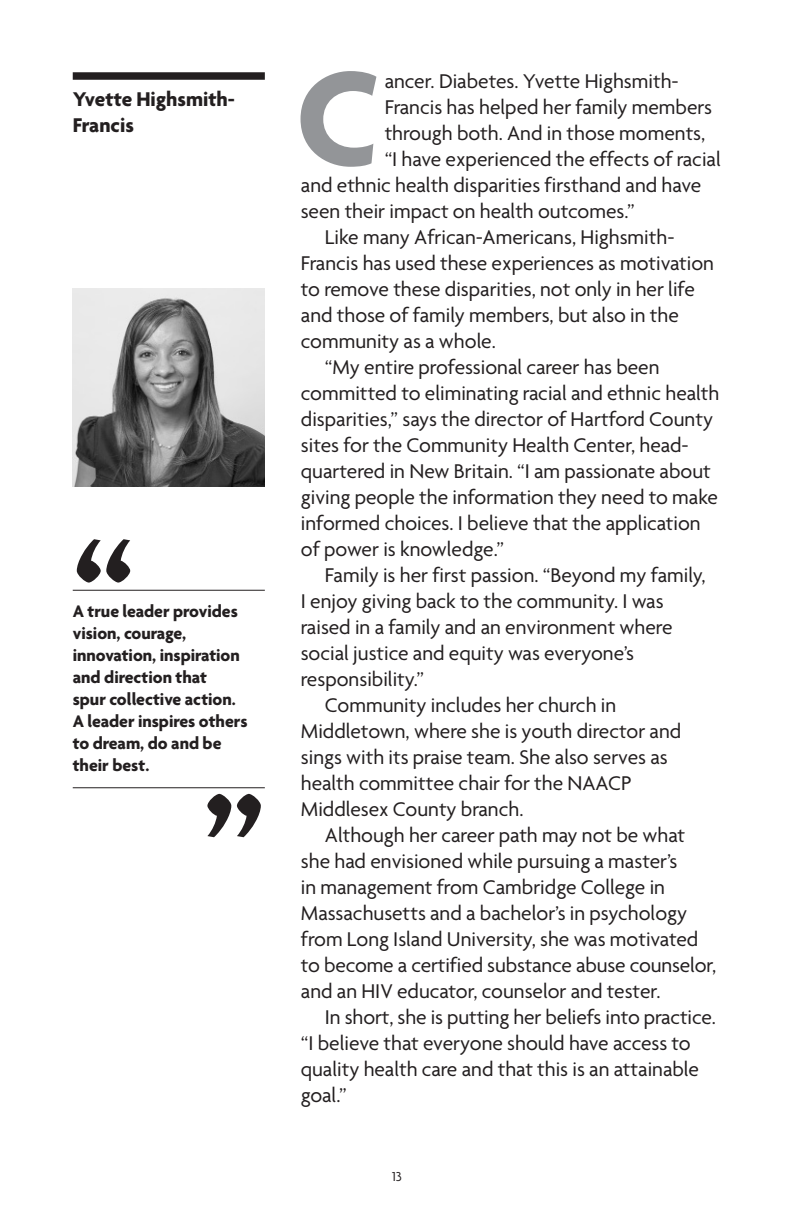
<style>
.page{position:relative;width:791px;height:1224px;background:#fff}
.page>*{position:absolute;margin:0;border:0;box-sizing:border-box;transform-origin:0 0}
.t1{font:700 145.6px "Agenda";color:#939598}
.t2{font:700 144px "Agenda";color:#231f20}
.t3{font:21.6px "Agenda";color:#231f20}
.t4{font:700 21.6px/26px "Agenda";color:#231f20}
.t5{font:700 18px/22px "Agenda";color:#231f20}
.t6{font:14px "Agenda";color:#231f20}
</style>
<div class="page">
<svg style="left:72px;top:72px;width:193px;height:717px"></svg>
<p class="t4" style="left:73px;top:87px;width:164px">Yvette Highsmith-<br>Francis</p>
<h2 class="t2" style="left:73px;top:529px;width:63px">“</h2>
<p class="t5" style="left:73px;top:601px;width:176px">A true leader provides vision, courage, innovation, inspiration and direction that<br>spur collective action.<br>A leader inspires others to dream, do and be their best.</p>
<h2 class="t2" style="left:203px;top:784px;width:63px">”</h2>
<h1 class="t1" style="left:296px;top:61px;width:87px">C</h1>
<p class="t3" style="left:384px;top:72px;width:295px">ancer. Diabetes. Yvette Highsmith-</p>
<p class="t3" style="left:384px;top:98px;width:329px">Francis has helped her family members</p>
<p class="t3" style="left:384px;top:124px;width:322px">through both. And in those moments,</p>
<p class="t3" style="left:384px;top:150px;width:337px">“I have experienced the effects of racial</p>
<p class="t3" style="left:301px;top:176px;width:402px">and ethnic health disparities firsthand and have</p>
<p class="t3" style="left:301px;top:202px;width:335px">seen their impact on health outcomes.”</p>
<p class="t3" style="left:325px;top:228px;width:351px">Like many African-Americans, Highsmith-</p>
<p class="t3" style="left:301px;top:254px;width:414px">Francis has used these experiences as motivation</p>
<p class="t3" style="left:301px;top:280px;width:395px">to remove these disparities, not only in her life</p>
<p class="t3" style="left:301px;top:306px;width:379px">and those of family members, but also in the</p>
<p class="t3" style="left:301px;top:332px;width:196px">community as a whole.</p>
<p class="t3" style="left:325px;top:358px;width:336px">“My entire professional career has been</p>
<p class="t3" style="left:301px;top:384px;width:420px">committed to eliminating racial and ethnic health</p>
<p class="t3" style="left:301px;top:410px;width:413px">disparities,” says the director of Hartford County</p>
<p class="t3" style="left:301px;top:436px;width:389px">sites for the Community Health Center, head-</p>
<p class="t3" style="left:301px;top:462px;width:411px">quartered in New Britain. “I am passionate about</p>
<p class="t3" style="left:301px;top:488px;width:418px">giving people the information they need to make</p>
<p class="t3" style="left:301px;top:514px;width:401px">informed choices. I believe that the application</p>
<p class="t3" style="left:301px;top:540px;width:205px">of power is knowledge.”</p>
<p class="t3" style="left:325px;top:566px;width:382px">Family is her first passion. “Beyond my family,</p>
<p class="t3" style="left:301px;top:592px;width:364px">I enjoy giving back to the community. I was</p>
<p class="t3" style="left:301px;top:618px;width:373px">raised in a family and an environment where</p>
<p class="t3" style="left:301px;top:644px;width:335px">social justice and equity was everyone’s</p>
<p class="t3" style="left:301px;top:670px;width:125px">responsibility.”</p>
<p class="t3" style="left:325px;top:696px;width:293px">Community includes her church in</p>
<p class="t3" style="left:301px;top:722px;width:382px">Middletown, where she is youth director and</p>
<p class="t3" style="left:301px;top:748px;width:368px">sings with its praise team. She also serves as</p>
<p class="t3" style="left:301px;top:774px;width:332px">health committee chair for the NAACP</p>
<p class="t3" style="left:301px;top:800px;width:224px">Middlesex County branch.</p>
<p class="t3" style="left:325px;top:826px;width:362px">Although her career path may not be what</p>
<p class="t3" style="left:301px;top:852px;width:378px">she had envisioned while pursuing a master’s</p>
<p class="t3" style="left:301px;top:878px;width:365px">in management from Cambridge College in</p>
<p class="t3" style="left:301px;top:904px;width:388px">Massachusetts and a bachelor’s in psychology</p>
<p class="t3" style="left:301px;top:930px;width:399px">from Long Island University, she was motivated</p>
<p class="t3" style="left:301px;top:956px;width:417px">to become a certified substance abuse counselor,</p>
<p class="t3" style="left:301px;top:982px;width:361px">and an HIV educator, counselor and tester.</p>
<p class="t3" style="left:325px;top:1008px;width:392px">In short, she is putting her beliefs into practice.</p>
<p class="t3" style="left:301px;top:1034px;width:391px">“I believe that everyone should have access to</p>
<p class="t3" style="left:301px;top:1060px;width:399px">quality health care and that this is an attainable</p>
<p class="t3" style="left:301px;top:1086px;width:47px">goal.”</p>
<p class="t6" style="left:392px;top:1170px;width:11px">13</p>
</div>
